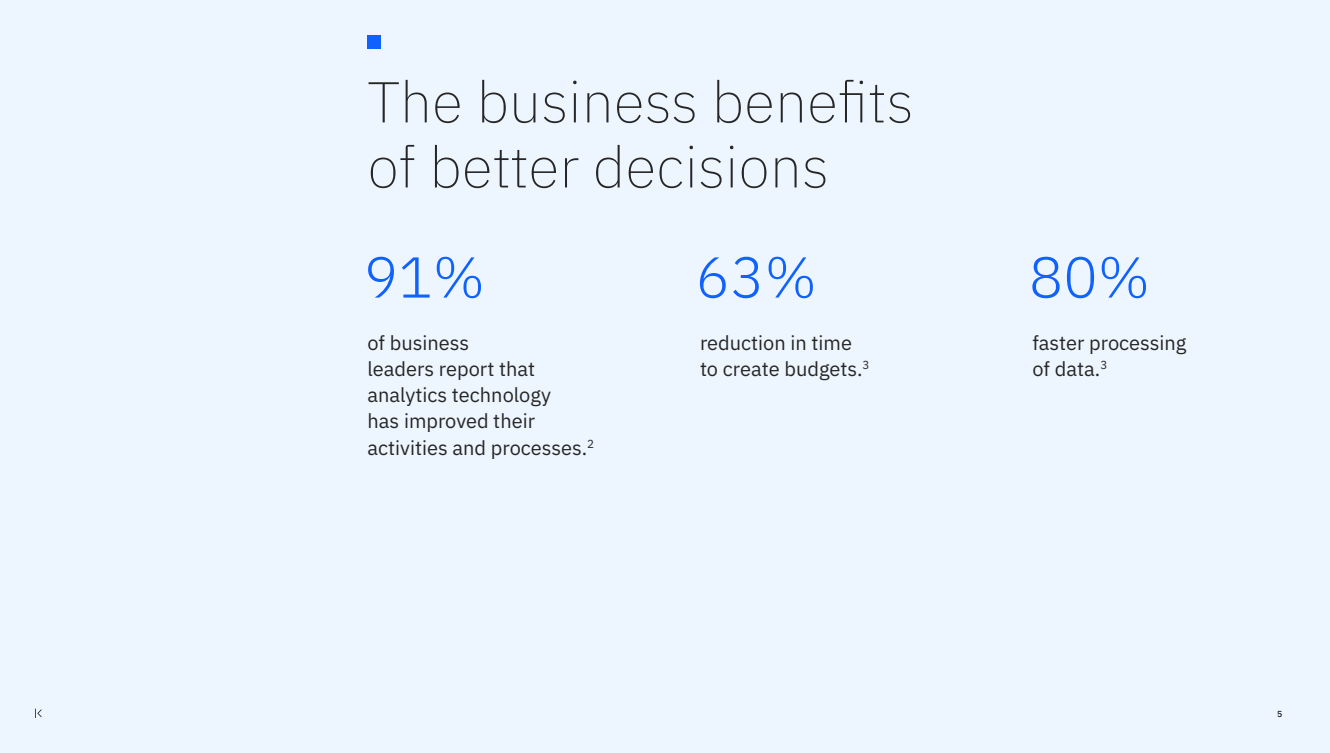
<style>
.page{position:relative;width:1330px;height:753px;background:#fff}
.page>*{position:absolute;margin:0;border:0;box-sizing:border-box;transform-origin:0 0}
.t1{font:200 57.5px/65px "IBM Plex Sans";color:#262626}
.t2{font:300 57.5px "IBM Plex Sans";color:#0f62fe}
.t3{font:20px/26.2px "IBM Plex Sans";color:#262626}
.t4{font:500 8.75px "IBM Plex Sans";color:#161616}
</style>
<div class="page">
<div style="left:0;top:0;width:1330px;height:752px;background:#edf5ff"></div>
<div style="left:368px;top:35px;width:13px;height:14px;background:#0f62fe"></div>
<svg style="left:35px;top:708px;width:7px;height:9px"></svg>
<h4 class="t1" style="left:368px;top:65px;width:547px">The business benefits of better decisions</h4>
<h1 class="t2" style="left:364px;top:234px;width:123px">91%</h1>
<h4 class="t3" style="left:368px;top:327px;width:228px">of business<br>leaders report that analytics technology<br>has improved their activities and processes.<sup>2</sup></h4>
<h1 class="t2" style="left:696px;top:234px;width:123px">63%</h1>
<h4 class="t3" style="left:700px;top:327px;width:171px">reduction in time to create budgets.<sup>3</sup></h4>
<h1 class="t2" style="left:1029px;top:234px;width:123px">80%</h1>
<h4 class="t3" style="left:1032px;top:327px;width:155px">faster processing of data.<sup>3</sup></h4>
<p class="t4" style="left:1277px;top:706px;width:7px">5</p>
</div>
